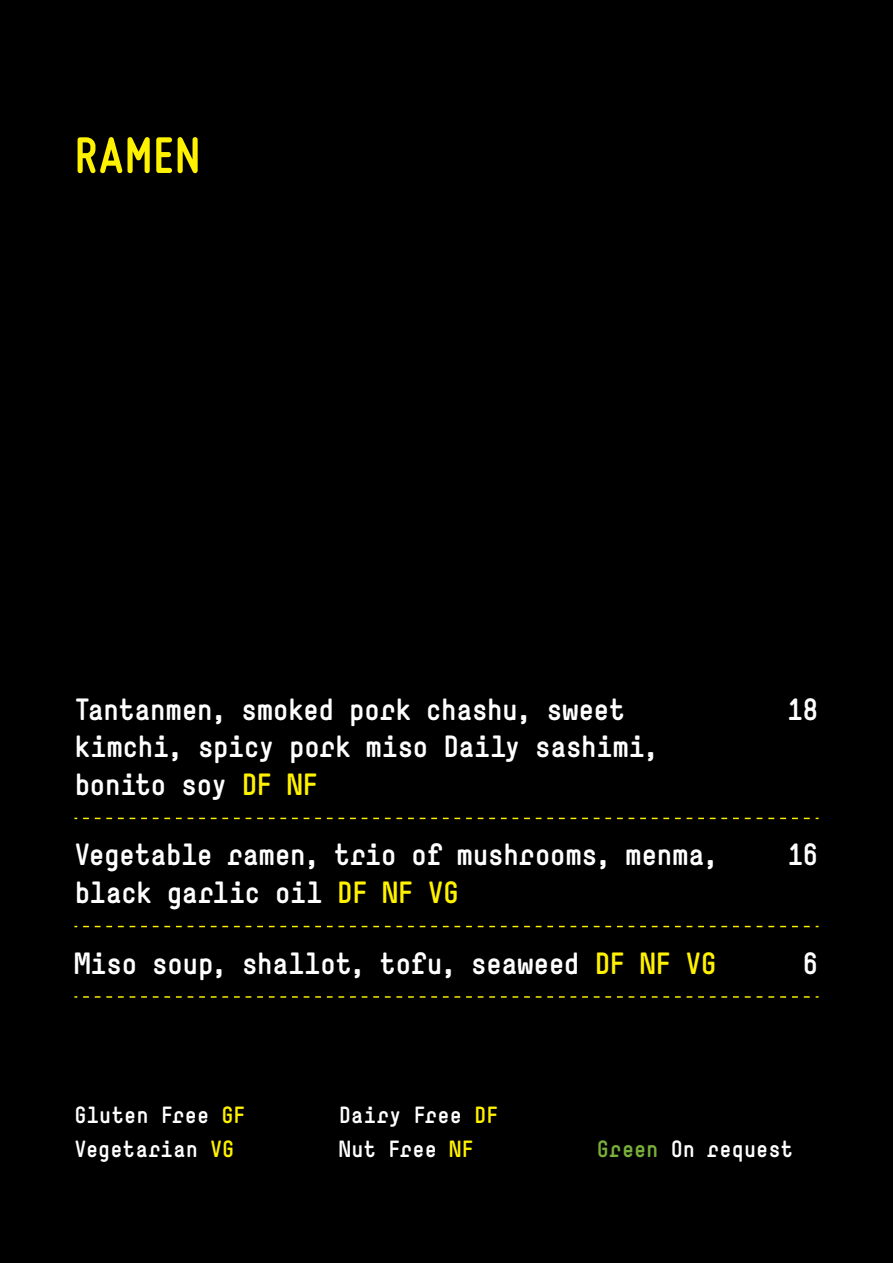
<style>
.page{position:relative;width:893px;height:1263px;background:#000}
.page>*{position:absolute;margin:0;border:0;box-sizing:border-box;transform-origin:0 0}
.t1{font:700 53.4px "Miso";letter-spacing:.035em;color:#fff200}
.t2{font:700 28.95px/37.7px "Simple";letter-spacing:-.02em;color:#fff}
.t3{font:700 22.2px/33.8px "Simple";letter-spacing:.005em;color:#fff}
.s1{color:#fff200}
.s2{color:#79b039}
</style>
<div class="page">
<svg style="left:83px;top:926px;width:656px;height:1px"></svg>
<svg style="left:745px;top:926px;width:74px;height:1px"></svg>
<svg style="left:83px;top:996px;width:656px;height:2px"></svg>
<svg style="left:745px;top:996px;width:74px;height:2px"></svg>
<svg style="left:83px;top:818px;width:656px;height:1px"></svg>
<svg style="left:745px;top:818px;width:74px;height:1px"></svg>
<h1 class="t1" style="left:75px;top:125px;width:127px">RAMEN</h1>
<p class="t2" style="left:74px;top:690px;width:586px">Tantanmen, smoked pork chashu, sweet kimchi, spicy pork miso Daily sashimi, bonito soy <span class="s1">DF NF</span></p>
<p class="t2" style="left:787px;top:690px;width:33px">18</p>
<p class="t2" style="left:74px;top:835px;width:645px">Vegetable ramen, trio of mushrooms, menma, black garlic oil <span class="s1">DF NF VG</span></p>
<p class="t2" style="left:787px;top:835px;width:33px">16</p>
<p class="t2" style="left:74px;top:944px;width:644px">Miso soup, shallot, tofu, seaweed <span class="s1">DF NF VG</span></p>
<p class="t2" style="left:803px;top:944px;width:17px">6</p>
<p class="t3" style="left:74px;top:1097px;width:173px">Gluten Free <span class="s1">GF<br></span>Vegetarian <span class="s1">VG</span></p>
<p class="t3" style="left:339px;top:1097px;width:161px">Dairy Free <span class="s1">DF<br></span>Nut Free <span class="s1">NF</span></p>
<p class="t3" style="left:597px;top:1131px;width:198px"><span class="s2">Green</span> On request</p>
</div>
